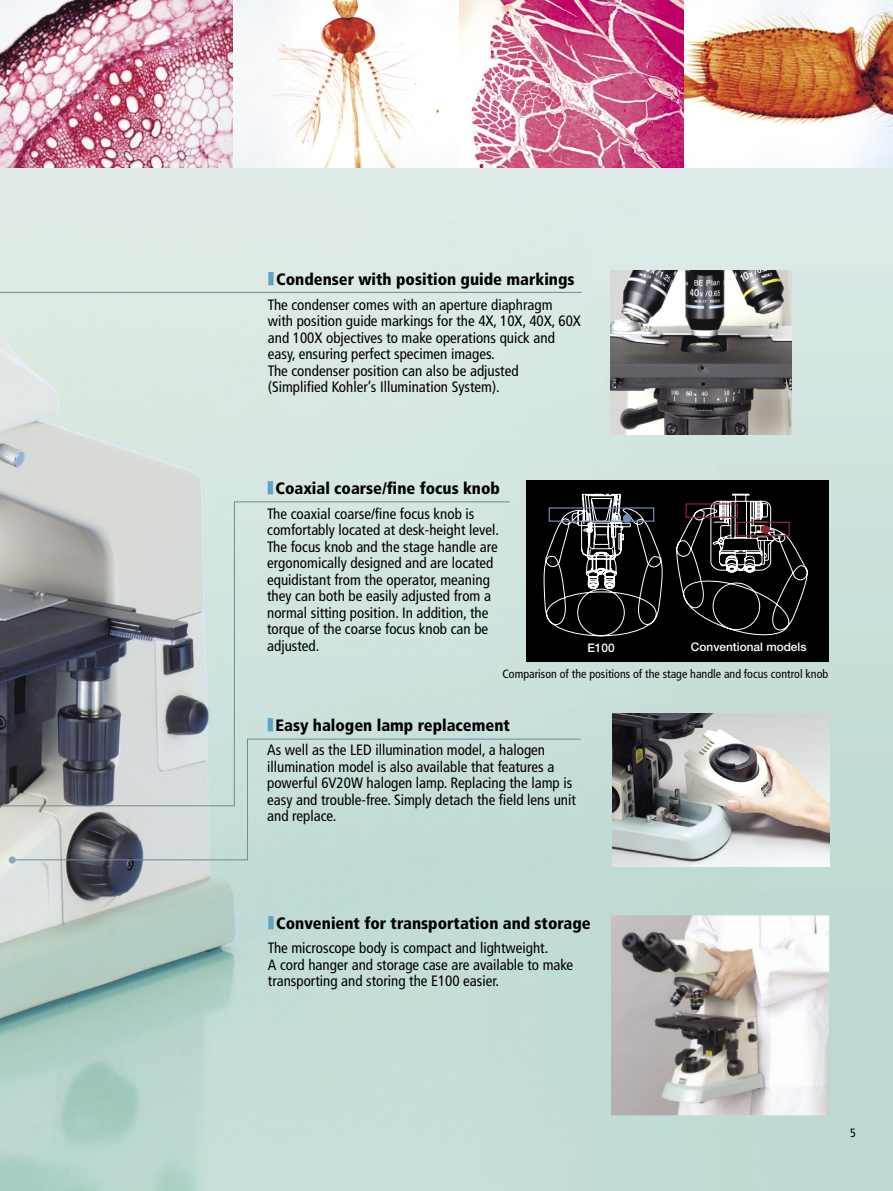
<style>
.page{position:relative;width:893px;height:1191px;background:#fff}
.page>*{position:absolute;margin:0;border:0;box-sizing:border-box;transform-origin:0 0}
.t1{font:900 condensed 16.5px "Frutiger LT Std";color:#000}
.t2{font:condensed 15px/16.5px "Frutiger LT Std";color:#000}
.t3{font:condensed 12px "Frutiger LT Std";color:#000}
.t4{font:500 11.85px "Helvetica Neue";color:#fff}
.s1{font-family:"Koz Go Pro";font-weight:700;font-stretch:normal;color:#60a5c2}
</style>
<div class="page">
<img style="left:0;top:167px;width:893px;height:1024px">
<div style="left:526px;top:480px;width:302px;height:181px;background:#000"></div>
<svg style="left:544px;top:494px;width:264px;height:143px"></svg>
<div style="left:761px;top:525px;width:9px;height:9px;background:#942737;border-radius:50%"></div>
<div style="left:549px;top:507px;width:105px;height:15px;border:1px solid #758ac1"></div>
<div style="left:623px;top:514px;width:8px;height:8px;background:#758ac1;border-radius:50%"></div>
<img style="left:611px;top:270px;width:180px;height:164px">
<img style="left:612px;top:713px;width:217px;height:153px">
<img style="left:611px;top:915px;width:218px;height:200px">
<img style="left:0;top:0;width:893px;height:167px">
<hr style="left:234px;top:501px;width:276px;height:1px;background:#6f8a96">
<hr style="left:247px;top:738px;width:334px;height:1px;background:#6f8a96">
<hr style="left:0;top:292px;width:582px;height:1px;background:#6f8a96">
<hr style="left:234px;top:502px;width:1px;height:304px;background:#6f8a96">
<hr style="left:247px;top:739px;width:1px;height:121px;background:#6f8a96">
<hr style="left:12px;top:859px;width:236px;height:1px;background:#6f8a96">
<div style="left:9px;top:856px;width:7px;height:7px;background:#97a7b0;border-radius:50%"></div>
<hr style="left:0;top:805px;width:235px;height:1px;background:#6f8a96">
<p class="t1" style="left:268px;top:269px;width:308px"><span class="s1">■</span> Condenser with position guide markings</p>
<p class="t2" style="left:268px;top:296px;width:314px">The condenser comes with an aperture diaphragm with position guide markings for the 4X, 10X, 40X, 60X and 100X objectives to make operations quick and easy, ensuring perfect specimen images.<br>The condenser position can also be adjusted (Simplified Kohler’s Illumination System).</p>
<p class="t1" style="left:267px;top:479px;width:234px"><span class="s1">■</span> Coaxial coarse/fine focus knob</p>
<p class="t2" style="left:267px;top:505px;width:233px">The coaxial coarse/fine focus knob is comfortably located at desk-height level.<br>The focus knob and the stage handle are ergonomically designed and are located equidistant from the operator, meaning they can both be easily adjusted from a normal sitting position. In addition, the torque of the coarse focus knob can be adjusted.</p>
<p class="t4" style="left:587px;top:638px;width:29px">E100</p>
<p class="t4" style="left:691px;top:637px;width:117px">Conventional models</p>
<p class="t3" style="left:502px;top:667px;width:327px">Comparison of the positions of the stage handle and focus control knob</p>
<p class="t1" style="left:267px;top:715px;width:244px"><span class="s1">■</span> Easy halogen lamp replacement</p>
<p class="t2" style="left:267px;top:741px;width:310px">As well as the LED illumination model, a halogen illumination model is also available that features a powerful 6V20W halogen lamp. Replacing the lamp is easy and trouble-free. Simply detach the field lens unit and replace.</p>
<p class="t1" style="left:268px;top:913px;width:324px"><span class="s1">■</span> Convenient for transportation and storage</p>
<p class="t2" style="left:268px;top:940px;width:307px">The microscope body is compact and lightweight.<br>A cord hanger and storage case are available to make transporting and storing the E100 easier.</p>
<p class="t3" style="left:850px;top:1126px;width:7px">5</p>
</div>
